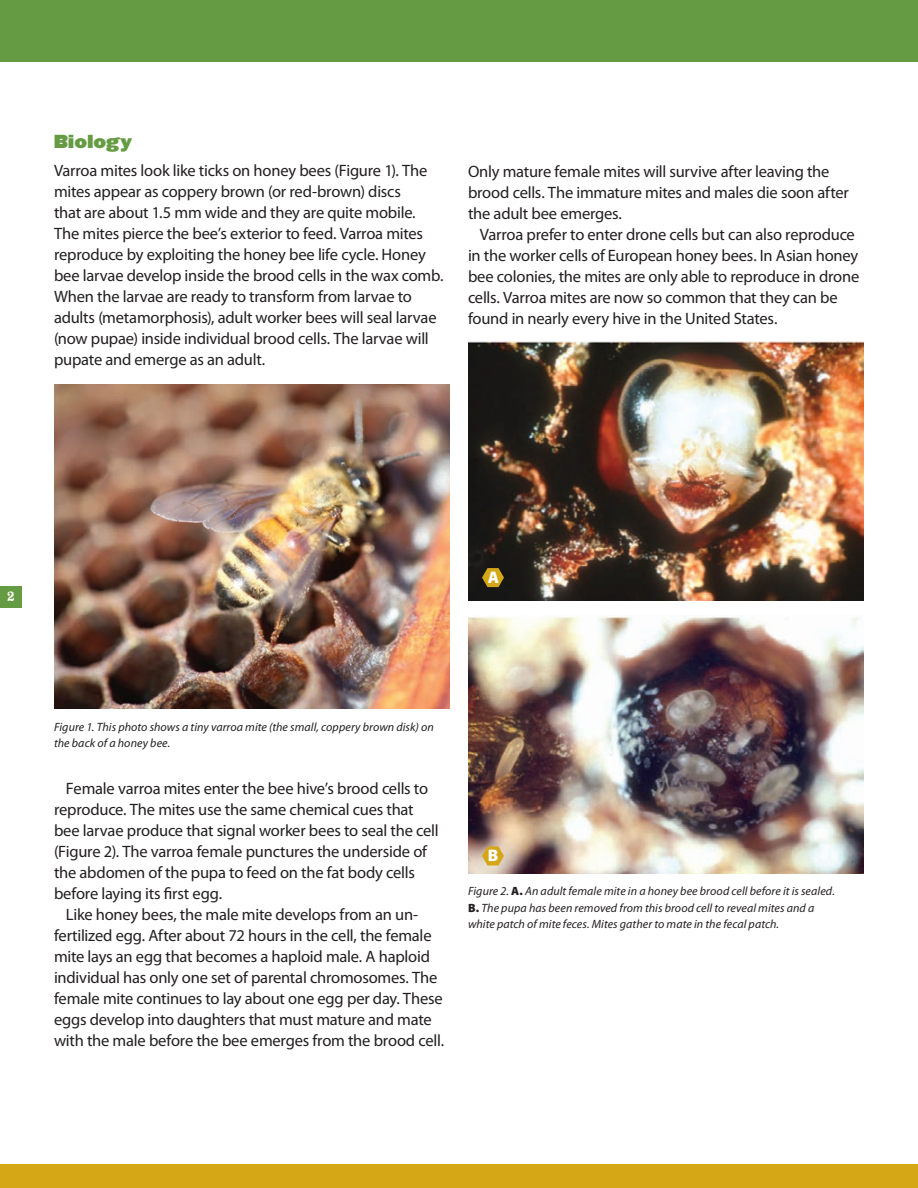
<style>
.page{position:relative;width:918px;height:1188px;background:#fff}
.page>*{position:absolute;margin:0;border:0;box-sizing:border-box;transform-origin:0 0}
.Body_Copy{font:900 16.8px "Myriad Pro";color:#fff}
.Body_Copy-2{font:16.5px/21px "Myriad Pro";letter-spacing:-.015em;color:#231f20}
.Body_Copy-3{font:16.5px "Champion HTF Heavyweight";letter-spacing:.01em;color:#649b43}
.t1{font:15px "Rosewood Std Fill";color:#fff;scale:1.1 1}
.Body_Copy-4{font:italic 12px/16.5px "Myriad Pro";letter-spacing:.005em;color:#231f20}
.s1{font-weight:900;font-style:normal}
</style>
<div class="page">
<img style="left:54px;top:384px;width:396px;height:324px">
<div style="left:0;top:586px;width:22px;height:22px;background:#649b43"></div>
<div style="left:0;top:0;width:918px;height:61px;background:#649b43"></div>
<div style="left:0;top:1164px;width:918px;height:24px;background:#d5a616"></div>
<img style="left:468px;top:342px;width:396px;height:258px">
<img style="left:468px;top:615px;width:396px;height:259px">
<svg style="left:482px;top:568px;width:22px;height:19px"></svg>
<svg style="left:482px;top:846px;width:22px;height:20px"></svg>
<p class="Body_Copy-3" style="left:54px;top:131px;width:80px">Biology</p>
<p class="Body_Copy-2" style="left:54px;top:160px;width:391px">Varroa mites look like ticks on honey bees (Figure 1). The mites appear as coppery brown (or red-brown) discs<br>that are about 1.5 mm wide and they are quite mobile.<br>The mites pierce the bee’s exterior to feed. Varroa mites reproduce by exploiting the honey bee life cycle. Honey bee larvae develop inside the brood cells in the wax comb.<br>When the larvae are ready to transform from larvae to adults (metamorphosis), adult worker bees will seal larvae (now pupae) inside individual brood cells. The larvae will pupate and emerge as an adult.</p>
<p class="Body_Copy-2" style="left:468px;top:160px;width:363px">Only mature female mites will survive after leaving the</p>
<p class="Body_Copy-2" style="left:468px;top:181px;width:382px">brood cells. The immature mites and males die soon after</p>
<p class="Body_Copy-2" style="left:468px;top:202px;width:156px">the adult bee emerges.</p>
<p class="Body_Copy-2" style="left:480px;top:223px;width:376px">Varroa prefer to enter drone cells but can also reproduce</p>
<p class="Body_Copy-2" style="left:468px;top:244px;width:392px">in the worker cells of European honey bees. In Asian honey</p>
<p class="Body_Copy-2" style="left:468px;top:265px;width:393px">bee colonies, the mites are only able to reproduce in drone</p>
<p class="Body_Copy-2" style="left:468px;top:286px;width:371px">cells. Varroa mites are now so common that they can be</p>
<p class="Body_Copy-2" style="left:468px;top:307px;width:311px">found in nearly every hive in the United States.</p>
<p class="t1" style="left:7px;top:588px;width:9px">2</p>
<p class="Body_Copy" style="left:488px;top:566px;width:13px">A</p>
<p class="Body_Copy-4" style="left:54px;top:718px;width:382px">Figure 1. This photo shows a tiny varroa mite (the small, coppery brown disk) on the back of a honey bee.</p>
<p class="Body_Copy-2" style="left:66px;top:778px;width:364px">Female varroa mites enter the bee hive’s brood cells to</p>
<p class="Body_Copy-2" style="left:54px;top:799px;width:361px">reproduce. The mites use the same chemical cues that</p>
<p class="Body_Copy-2" style="left:54px;top:820px;width:386px">bee larvae produce that signal worker bees to seal the cell</p>
<p class="Body_Copy-2" style="left:54px;top:841px;width:374px">(Figure 2). The varroa female punctures the underside of</p>
<p class="Body_Copy-2" style="left:54px;top:862px;width:362px">the abdomen of the pupa to feed on the fat body cells</p>
<p class="Body_Copy-2" style="left:54px;top:883px;width:170px">before laying its first egg.</p>
<p class="Body_Copy-2" style="left:66px;top:904px;width:354px">Like honey bees, the male mite develops from an un-</p>
<p class="Body_Copy-2" style="left:54px;top:925px;width:379px">fertilized egg. After about 72 hours in the cell, the female</p>
<p class="Body_Copy-2" style="left:54px;top:946px;width:378px">mite lays an egg that becomes a haploid male. A haploid</p>
<p class="Body_Copy-2" style="left:54px;top:967px;width:385px">individual has only one set of parental chromosomes. The</p>
<p class="Body_Copy-2" style="left:54px;top:988px;width:390px">female mite continues to lay about one egg per day. These</p>
<p class="Body_Copy-2" style="left:54px;top:1009px;width:379px">eggs develop into daughters that must mature and mate</p>
<p class="Body_Copy-2" style="left:54px;top:1030px;width:392px">with the male before the bee emerges from the brood cell.</p>
<p class="Body_Copy" style="left:488px;top:844px;width:12px">B</p>
<p class="Body_Copy-4" style="left:468px;top:883px;width:368px">Figure 2. <span class="s1">A.</span> An adult female mite in a honey bee brood cell before it is sealed.<br><span class="s1">B.</span> The pupa has been removed from this brood cell to reveal mites and a white patch of mite feces. Mites gather to mate in the fecal patch.</p>
</div>
